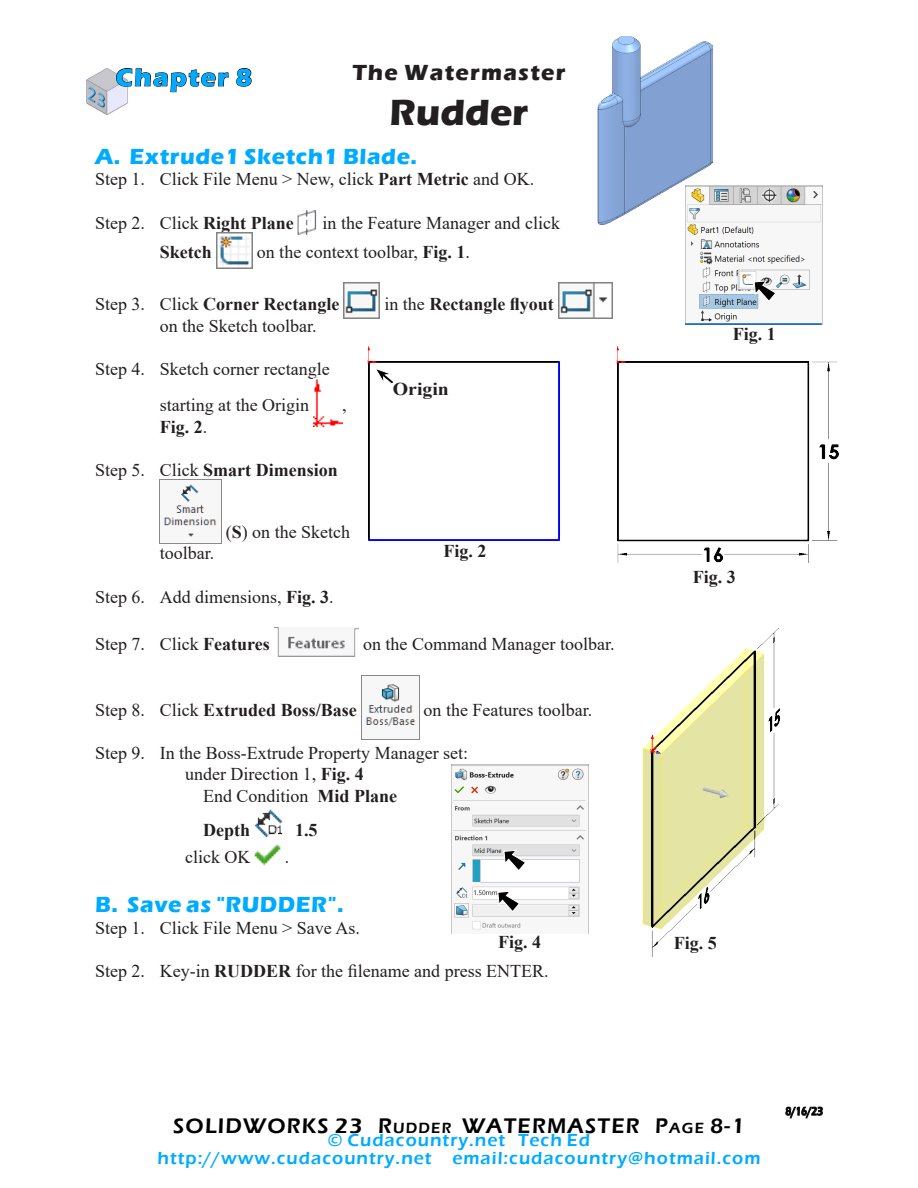
<style>
.page{position:relative;width:918px;height:1188px;background:#fff}
.page>*{position:absolute;margin:0;border:0;box-sizing:border-box;transform-origin:0 0}
.Headline{font:700 37.5px "Eras ITC";color:#231f20}
.Chapter_Number{font:700 25.5px "Eras ITC";letter-spacing:.06em;color:#00abff}
.Subhead_1{font:700 22.5px "Eras ITC";letter-spacing:.025em;color:#00abff}
.Set_of_Chapters{font:700 22.5px "Eras ITC";letter-spacing:.055em;color:#231f20}
.Page_Number{font:600 21.75px "Eras ITC";letter-spacing:.055em;color:#000}
.Body_text{font:18px/36.6px "Times New Roman";color:#231f20}
.Body_text-2{font:700 18px "Times New Roman";color:#231f20}
.Web{font:600 18px "Eras ITC";letter-spacing:.055em;color:#00abff}
.Fig_No{font:700 18px "Times New Roman";color:#231f20}
.Coor{font:700 18px "Times New Roman";color:#231f20;scale:1.1 1}
.Date{font:600 12px "Eras ITC";color:#000;scale:.8 1}
.s1{font-weight:700}
.s2{font-weight:400}
.s3{font-size:15.15px}
</style>
<div class="page">
<img style="left:297px;top:210px;width:19px;height:25px">
<img style="left:216px;top:232px;width:36px;height:36px">
<img style="left:344px;top:283px;width:36px;height:36px">
<img style="left:558px;top:283px;width:54px;height:36px">
<img style="left:314px;top:379px;width:28px;height:47px">
<img style="left:160px;top:484px;width:61px;height:60px">
<img style="left:277px;top:628px;width:82px;height:28px">
<img style="left:361px;top:676px;width:58px;height:64px">
<img style="left:254px;top:809px;width:29px;height:29px">
<img style="left:254px;top:843px;width:27px;height:23px">
<img style="left:86px;top:68px;width:37px;height:46px">
<svg style="left:116px;top:68px;width:113px;height:38px"></svg>
<svg style="left:236px;top:68px;width:16px;height:19px"></svg>
<svg style="left:785px;top:1106px;width:38px;height:13px"></svg>
<img style="left:451px;top:764px;width:137px;height:169px">
<svg style="left:503px;top:850px;width:23px;height:21px"></svg>
<svg style="left:497px;top:891px;width:23px;height:21px"></svg>
<img style="left:686px;top:186px;width:137px;height:138px">
<svg style="left:754px;top:280px;width:22px;height:22px"></svg>
<img style="left:368px;top:346px;width:191px;height:195px">
<img style="left:617px;top:346px;width:222px;height:217px">
<svg style="left:374px;top:367px;width:21px;height:20px"></svg>
<img style="left:643px;top:628px;width:136px;height:328px">
<img style="left:598px;top:36px;width:115px;height:189px">
<p class="Set_of_Chapters" style="left:352px;top:59px;width:215px">The Watermaster</p>
<p class="Headline" style="left:390px;top:90px;width:140px">Rudder</p>
<p class="Subhead_1" style="left:95px;top:143px;width:324px">A. Extrude1 Sketch1 Blade.</p>
<p class="Body_text" style="left:95px;top:160px;width:441px">Step 1. Click File Menu &gt; New, click <span class="s1">Part Metric</span> and OK.</p>
<p class="Body_text" style="left:95px;top:204px;width:200px">Step 2. Click <span class="s1">Right Plane</span></p>
<p class="Body_text" style="left:323px;top:204px;width:239px">in the Feature Manager and click</p>
<p class="Body_text-2" style="left:160px;top:239px;width:54px">Sketch</p>
<p class="Body_text" style="left:257px;top:233px;width:215px">on the context toolbar, <span class="s1">Fig. 1</span>.</p>
<p class="Body_text-2" style="left:95px;top:291px;width:246px"><span class="s2">Step 3. Click</span> Corner Rectangle</p>
<p class="Body_text-2" style="left:384px;top:291px;width:171px"><span class="s2">in the</span> Rectangle flyout</p>
<p class="Body_text" style="left:160px;top:307px;width:158px">on the Sketch toolbar.</p>
<p class="Body_text" style="left:160px;top:350px;width:171px;text-indent:-65px">Step 4. Sketch corner rectangle starting at the Origin</p>
<p class="Chapter_Number" style="left:116px;top:63px;width:138px">Chapter 8</p>
<p class="Coor" style="left:393px;top:376px;width:53px">Origin</p>
<p class="Body_text" style="left:342px;top:386px;width:6px">,</p>
<p class="Body_text-2" style="left:160px;top:414px;width:49px">Fig. 2<span class="s2">.</span></p>
<p class="Body_text-2" style="left:95px;top:457px;width:244px"><span class="s2">Step 5. Click</span> Smart Dimension</p>
<p class="Body_text" style="left:226px;top:513px;width:126px">(<span class="s1">S</span>) on the Sketch</p>
<p class="Fig_No" style="left:443px;top:538px;width:45px">Fig. 2</p>
<p class="Body_text" style="left:160px;top:535px;width:56px">toolbar.</p>
<p class="Body_text" style="left:95px;top:578px;width:240px">Step 6. Add dimensions, <span class="s1">Fig. 3</span>.</p>
<p class="Body_text" style="left:95px;top:625px;width:176px">Step 7. Click <span class="s1">Features</span></p>
<p class="Body_text" style="left:363px;top:625px;width:253px">on the Command Manager toolbar.</p>
<p class="Body_text-2" style="left:95px;top:697px;width:263px"><span class="s2">Step 8. Click</span> Extruded Boss/Base</p>
<p class="Body_text" style="left:424px;top:691px;width:170px">on the Features toolbar.</p>
<p class="Body_text" style="left:95px;top:734px;width:375px">Step 9. In the Boss-Extrude Property Manager set:</p>
<p class="Body_text" style="left:185px;top:756px;width:180px">under Direction 1, <span class="s1">Fig. 4</span></p>
<p class="Body_text" style="left:203px;top:777px;width:196px">End Condition <span class="s1">Mid Plane</span></p>
<p class="Body_text-2" style="left:203px;top:817px;width:48px">Depth</p>
<p class="Body_text-2" style="left:295px;top:817px;width:24px">1.5</p>
<p class="Body_text" style="left:185px;top:838px;width:67px">click OK</p>
<p class="Body_text" style="left:285px;top:838px;width:6px">.</p>
<p class="Subhead_1" style="left:95px;top:892px;width:250px">B. Save as "RUDDER".</p>
<p class="Body_text" style="left:95px;top:909px;width:266px">Step 1. Click File Menu &gt; Save As.</p>
<p class="Body_text" style="left:95px;top:952px;width:455px">Step 2. Key-in <span class="s1">RUDDER</span> for the filename and press ENTER.</p>
<p class="Fig_No" style="left:498px;top:929px;width:45px">Fig. 4</p>
<p class="Fig_No" style="left:733px;top:321px;width:45px">Fig. 1</p>
<p class="Fig_No" style="left:693px;top:564px;width:45px">Fig. 3</p>
<p class="Fig_No" style="left:674px;top:930px;width:45px">Fig. 5</p>
<p class="Page_Number" style="left:173px;top:1114px;width:573px">SOLIDWORKS 23 R<span class="s3">UDD ER</span> WATERMASTER P<span class="s3">AGE</span> 8-1</p>
<p class="Web" style="left:328px;top:1130px;width:264px">© Cudacountry.net Tech Ed</p>
<p class="Web" style="left:158px;top:1148px;width:604px">http://www.cudacountry.net email:cudacountry@hotmail.com</p>
<p class="Date" style="left:785px;top:1104px;width:48px">8/16/23</p>
</div>
